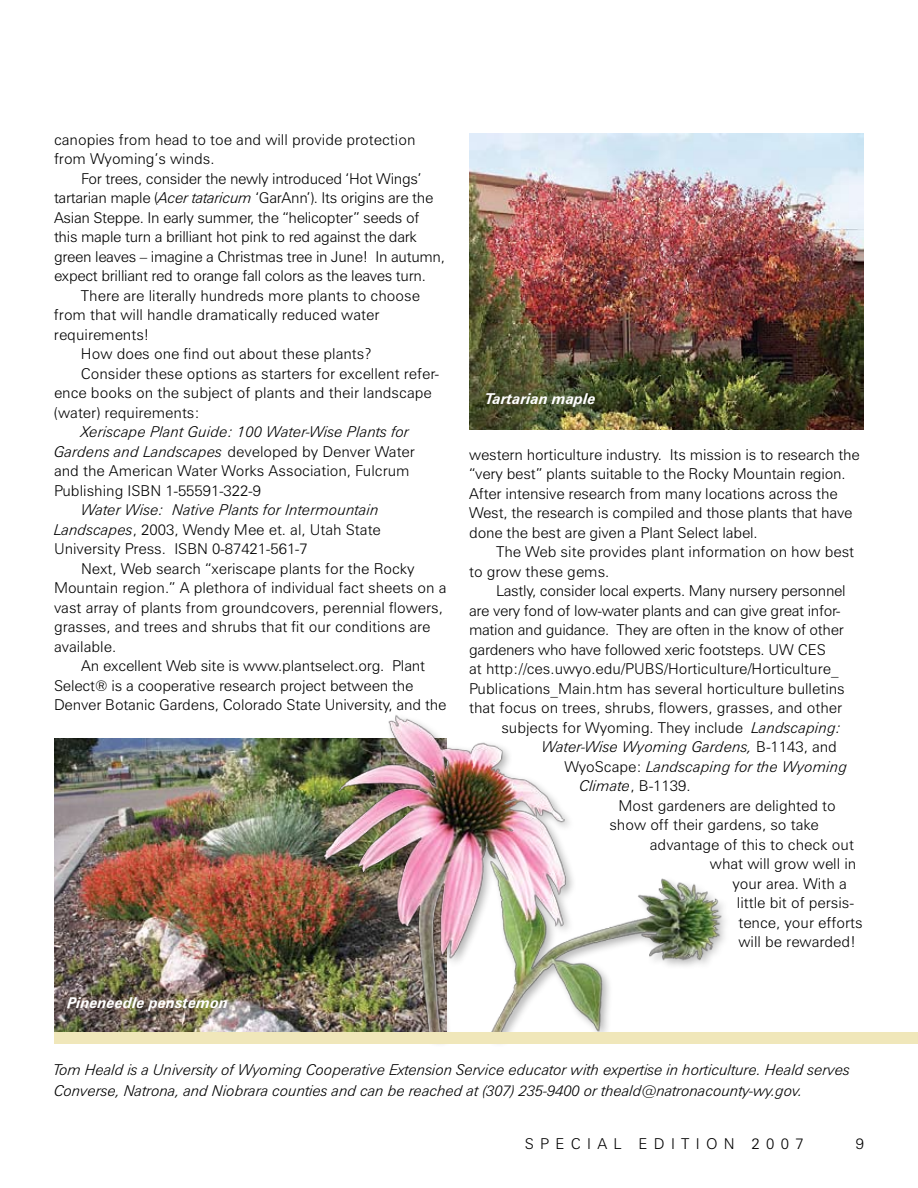
<style>
.page{position:relative;width:918px;height:1188px;background:#fff}
.page>*{position:absolute;margin:0;border:0;box-sizing:border-box;transform-origin:0 0}
.t1{font:300 15px/19.5px "Zurich BT";color:#000}
.t2{font:300 15px "Zurich BT";letter-spacing:-.02em;color:#000}
.t3{font:italic 300 15px/21px "Zurich BT";letter-spacing:-.01em;color:#000}
.t4{font:italic 700 15px "Zurich BT";color:#fff}
.s1{font-style:italic}
.s2{font-style:normal}
</style>
<div class="page">
<img style="left:54px;top:739px;width:244px;height:293px">
<img style="left:469px;top:134px;width:395px;height:296px">
<img style="left:298px;top:715px;width:427px;height:317px">
<div style="left:54px;top:1032px;width:864px;height:12px;background:#f0e7ba"></div>
<p class="t1" style="left:54px;top:130px;width:363px">canopies from head to toe and will provide protection from Wyoming’s winds.</p>
<p class="t2" style="left:81px;top:170px;width:342px">For trees, consider the newly introduced ‘Hot Wings’</p>
<p class="t2" style="left:54px;top:189px;width:381px">tartarian maple (<span class="s1">Acer tataricum</span> ‘GarAnn’). Its origins are the</p>
<p class="t2" style="left:54px;top:209px;width:367px">Asian Steppe. In early summer, the “helicopter” seeds of</p>
<p class="t2" style="left:54px;top:228px;width:365px">this maple turn a brilliant hot pink to red against the dark</p>
<p class="t2" style="left:54px;top:248px;width:392px">green leaves – imagine a Christmas tree in June! In autumn,</p>
<p class="t2" style="left:54px;top:267px;width:373px">expect brilliant red to orange fall colors as the leaves turn.</p>
<p class="t1" style="left:81px;top:286px;width:341px">There are literally hundreds more plants to choose</p>
<p class="t1" style="left:54px;top:305px;width:327px">from that will handle dramatically reduced water</p>
<p class="t1" style="left:54px;top:325px;width:97px">requirements!</p>
<p class="t1" style="left:81px;top:344px;width:292px">How does one find out about these plants?</p>
<p class="t1" style="left:81px;top:364px;width:360px">Consider these options as starters for excellent refer-</p>
<p class="t1" style="left:54px;top:383px;width:379px">ence books on the subject of plants and their landscape</p>
<p class="t1" style="left:54px;top:403px;width:147px">(water) requirements:</p>
<p class="t1" style="left:54px;top:422px;width:362px;text-indent:27px"><span class="s1">Xeriscape Plant Guide: 100 Water-Wise Plants for Gardens and Landscapes</span> developed by Denver Water and the American Water Works Association, Fulcrum Publishing ISBN 1-55591-322-9</p>
<p class="t1" style="left:54px;top:500px;width:328px;text-indent:27px"><span class="s1">Water Wise: Native Plants for Intermountain<br>Landscapes</span>, 2003, Wendy Mee et. al, Utah State<br>University Press. ISBN 0-87421-561-7</p>
<p class="t1" style="left:54px;top:559px;width:394px;text-indent:27px">Next, Web search “xeriscape plants for the Rocky Mountain region.” A plethora of individual fact sheets on a vast array of plants from groundcovers, perennial flowers, grasses, and trees and shrubs that fit our conditions are available.</p>
<p class="t1" style="left:54px;top:656px;width:394px;text-indent:27px">An excellent Web site is www.plantselect.org. Plant<br>Select® is a cooperative research project between the<br>Denver Botanic Gardens, Colorado State University, and the</p>
<p class="t4" style="left:68px;top:994px;width:162px">Pineneedle penstemon</p>
<p class="t4" style="left:485px;top:389px;width:112px">Tartarian maple</p>
<p class="t1" style="left:469px;top:445px;width:392px">western horticulture industry. Its mission is to research the “very best” plants suitable to the Rocky Mountain region.<br>After intensive research from many locations across the West, the research is compiled and those plants that have done the best are given a Plant Select label.</p>
<p class="t1" style="left:469px;top:542px;width:387px;text-indent:27px">The Web site provides plant information on how best to grow these gems.</p>
<p class="t2" style="left:496px;top:582px;width:351px">Lastly, consider local experts. Many nursery personnel</p>
<p class="t2" style="left:469px;top:602px;width:373px">are very fond of low-water plants and can give great infor-</p>
<p class="t2" style="left:469px;top:621px;width:376px">mation and guidance. They are often in the know of other</p>
<p class="t2" style="left:469px;top:641px;width:358px">gardeners who have followed xeric footsteps. UW CES</p>
<p class="t1" style="left:469px;top:659px;width:371px">at http://ces.uwyo.edu/PUBS/Horticulture/Horticulture_</p>
<p class="t1" style="left:469px;top:679px;width:377px">Publications_Main.htm has several horticulture bulletins</p>
<p class="t1" style="left:469px;top:698px;width:375px">that focus on trees, shrubs, flowers, grasses, and other</p>
<p class="t1" style="left:501px;top:718px;width:342px">subjects for Wyoming. They include <span class="s1">Landscaping:</span></p>
<p class="t3" style="left:542px;top:737px;width:297px">Water-Wise Wyoming Gardens, <span class="s2">B-1143, and</span></p>
<p class="t3" style="left:564px;top:756px;width:285px"><span class="s2">WyoScape:</span> Landscaping for the Wyoming</p>
<p class="t1" style="left:579px;top:776px;width:113px"><span class="s1">Climate</span>, B-1139.</p>
<p class="t1" style="left:618px;top:796px;width:219px">Most gardeners are delighted to</p>
<p class="t1" style="left:609px;top:815px;width:211px">show off their gardens, so take</p>
<p class="t1" style="left:650px;top:835px;width:206px">advantage of this to check out</p>
<p class="t1" style="left:710px;top:854px;width:148px">what will grow well in</p>
<p class="t1" style="left:732px;top:874px;width:116px">your area. With a</p>
<p class="t1" style="left:737px;top:893px;width:119px">little bit of persis-</p>
<p class="t1" style="left:738px;top:913px;width:126px">tence, your efforts</p>
<p class="t1" style="left:738px;top:932px;width:119px">will be rewarded!</p>
<p class="t3" style="left:54px;top:1059px;width:798px">Tom Heald is a University of Wyoming Cooperative Extension Service educator with expertise in horticulture. Heald serves<br>Converse, Natrona, and Niobrara counties and can be reached at (307) 235-9400 or theald@natronacounty-wy.gov.</p>
<p class="t1" style="left:525px;top:1134px;width:15px">special</p>
<p class="t1" style="left:639px;top:1134px;width:15px">edition</p>
<p class="t1" style="left:752px;top:1134px;width:54px">2007</p>
<p class="t1" style="left:856px;top:1134px;width:10px">9</p>
</div>
